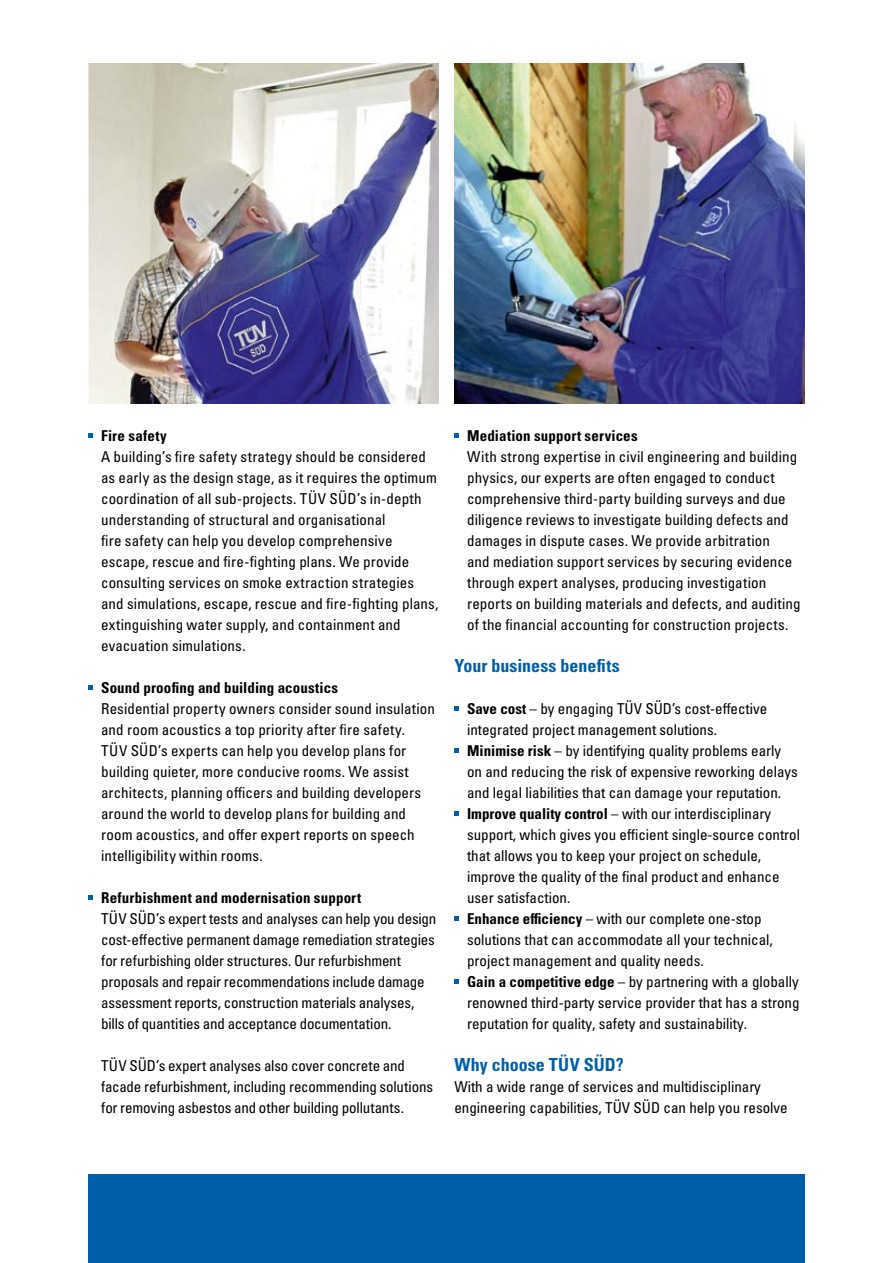
<style>
.page{position:relative;width:893px;height:1263px;background:#fff}
.page>*{position:absolute;margin:0;border:0;box-sizing:border-box;transform-origin:0 0}
.t1{font:18px "Univers LTCYR 67 Bold Cond";color:#005eaa}
.t2{font:condensed 15px/21px "Univers LTCYR 57";color:#000}
.t3{font:15px "Univers LTCYR 67 Bold Cond";letter-spacing:.01em;color:#000}
.s1{font-family:"Univers LTCYR 67 Bold Cond";font-stretch:normal}
</style>
<div class="page">
<svg style="left:88px;top:433px;width:5px;height:5px"></svg>
<svg style="left:88px;top:686px;width:5px;height:4px"></svg>
<svg style="left:88px;top:896px;width:5px;height:4px"></svg>
<svg style="left:454px;top:433px;width:5px;height:5px"></svg>
<svg style="left:454px;top:706px;width:5px;height:5px"></svg>
<svg style="left:454px;top:748px;width:5px;height:5px"></svg>
<svg style="left:454px;top:811px;width:5px;height:5px"></svg>
<svg style="left:454px;top:916px;width:5px;height:5px"></svg>
<svg style="left:454px;top:979px;width:5px;height:5px"></svg>
<img style="left:88px;top:63px;width:351px;height:341px">
<img style="left:454px;top:63px;width:351px;height:341px">
<div style="left:88px;top:1174px;width:717px;height:89px;background:#005eaa"></div>
<p class="t3" style="left:101px;top:426px;width:67px">Fire safety</p>
<p class="t2" style="left:101px;top:446px;width:339px">A building’s fire safety strategy should be considered as early as the design stage, as it requires the optimum coordination of all sub-projects. TÜV SÜD’s in-depth understanding of structural and organisational<br>fire safety can help you develop comprehensive escape, rescue and fire-fighting plans. We provide consulting services on smoke extraction strategies and simulations, escape, rescue and fire-fighting plans, extinguishing water supply, and containment and evacuation simulations.</p>
<p class="t3" style="left:101px;top:678px;width:238px">Sound proofing and building acoustics</p>
<p class="t2" style="left:101px;top:698px;width:335px">Residential property owners consider sound insulation and room acoustics a top priority after fire safety.<br>TÜV SÜD’s experts can help you develop plans for building quieter, more conducive rooms. We assist architects, planning officers and building developers around the world to develop plans for building and room acoustics, and offer expert reports on speech intelligibility within rooms.</p>
<p class="t3" style="left:101px;top:888px;width:261px">Refurbishment and modernisation support</p>
<p class="t2" style="left:101px;top:908px;width:337px">TÜV SÜD’s expert tests and analyses can help you design cost-effective permanent damage remediation strategies for refurbishing older structures. Our refurbishment proposals and repair recommendations include damage assessment reports, construction materials analyses, bills of quantities and acceptance documentation.</p>
<p class="t2" style="left:101px;top:1055px;width:333px">TÜV SÜD’s expert analyses also cover concrete and facade refurbishment, including recommending solutions for removing asbestos and other building pollutants.</p>
<p class="t3" style="left:467px;top:426px;width:172px">Mediation support services</p>
<p class="t2" style="left:467px;top:446px;width:335px">With strong expertise in civil engineering and building physics, our experts are often engaged to conduct comprehensive third-party building surveys and due diligence reviews to investigate building defects and damages in dispute cases. We provide arbitration<br>and mediation support services by securing evidence through expert analyses, producing investigation reports on building materials and defects, and auditing of the financial accounting for construction projects.</p>
<p class="t1" style="left:454px;top:655px;width:167px">Your business benefits</p>
<p class="t2" style="left:467px;top:698px;width:334px"><span class="s1">Save cost</span> – by engaging TÜV SÜD’s cost-effective integrated project management solutions.<br><span class="s1">Minimise risk</span> – by identifying quality problems early<br>on and reducing the risk of expensive reworking delays and legal liabilities that can damage your reputation.<br><span class="s1">Improve quality control</span> – with our interdisciplinary support, which gives you efficient single-source control that allows you to keep your project on schedule, improve the quality of the final product and enhance user satisfaction.<br><span class="s1">Enhance efficiency</span> – with our complete one-stop solutions that can accommodate all your technical, project management and quality needs.<br><span class="s1">Gain a competitive edge</span> – by partnering with a globally renowned third-party service provider that has a strong reputation for quality, safety and sustainability.</p>
<p class="t1" style="left:454px;top:1054px;width:171px">Why choose TÜV SÜD?</p>
<p class="t2" style="left:454px;top:1076px;width:335px">With a wide range of services and multidisciplinary engineering capabilities, TÜV SÜD can help you resolve</p>
</div>
